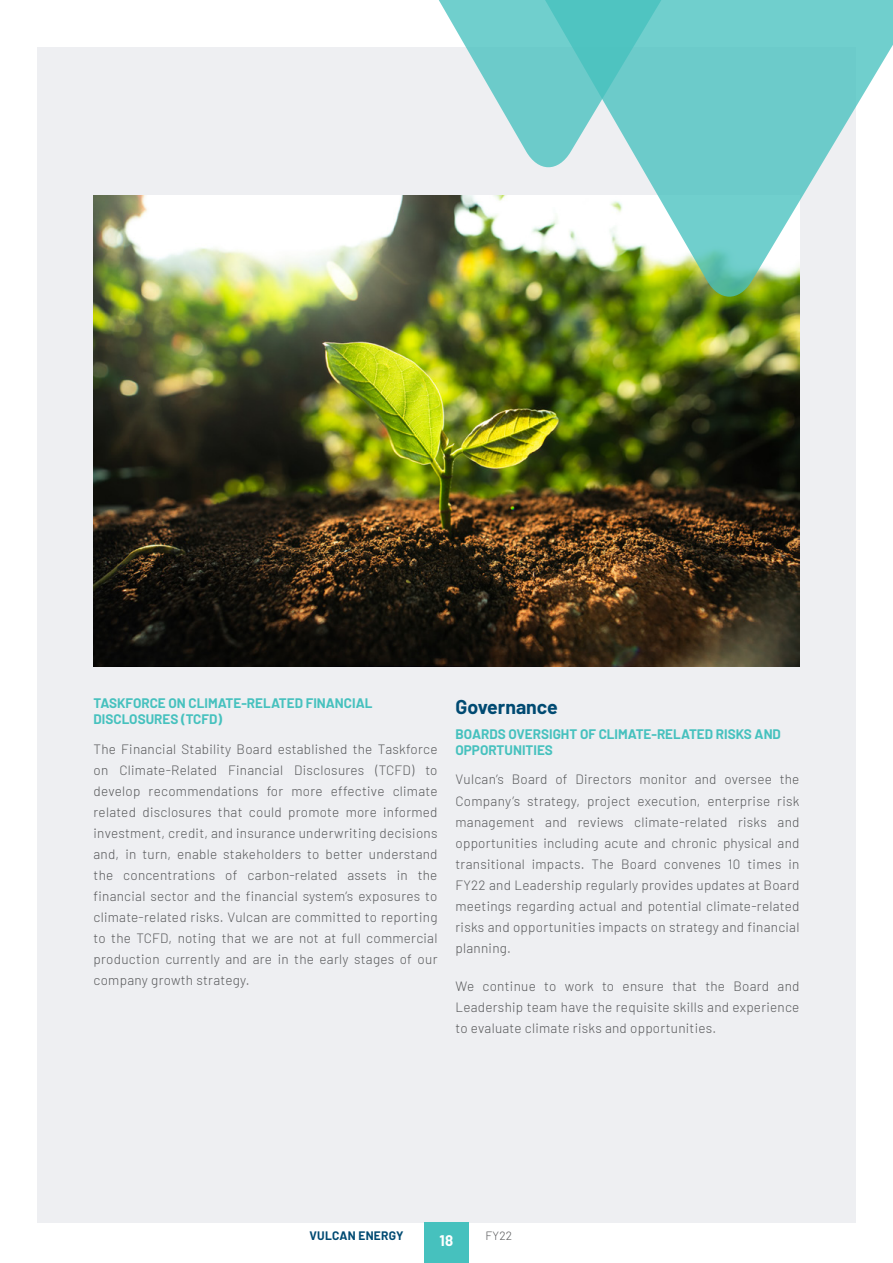
<style>
.page{position:relative;width:893px;height:1263px;background:#fff}
.page>*{position:absolute;margin:0;border:0;box-sizing:border-box;transform-origin:0 0}
.t1{font:700 19.5px "Barlow";color:#004a72}
.t2{font:700 15px "Barlow";color:#fff}
.t3{font:300 13.5px/21px "Barlow";letter-spacing:.02em;color:#58595b;text-align:justify}
.t4{font:700 13.5px/16.2px "Barlow";color:#46c1be}
.t5{font:700 12px "Barlow";letter-spacing:.02em;color:#004a72}
.t6{font:300 12px "Barlow";color:#58595b}
</style>
<div class="page">
<div style="left:37px;top:47px;width:819px;height:1175px;background:#eeeff2"></div>
<img style="left:94px;top:196px;width:705px;height:470px">
<img style="left:443px;top:173px;width:374px;height:129px">
<svg style="left:439px;top:0;width:454px;height:173px;fill:#6ccbca"></svg>
<div style="left:424px;top:1222px;width:45px;height:41px;background:#46c1be"></div>
<p class="t4" style="left:94px;top:694px;width:280px">TASKFORCE ON CLIMATE-RELATED FINANCIAL<br>DISCLOSURES (TCFD)</p>
<p class="t3" style="left:94px;top:737px;width:345px">The Financial Stability Board established the Taskforce on Climate-Related Financial Disclosures (TCFD) to develop recommendations for more effective climate related disclosures that could promote more informed investment, credit, and insurance underwriting decisions and, in turn, enable stakeholders to better understand the concentrations of carbon-related assets in the financial sector and the financial system’s exposures to climate-related risks. Vulcan are committed to reporting to the TCFD, noting that we are not at full commercial production currently and are in the early stages of our company growth strategy.</p>
<h1 class="t1" style="left:455px;top:693px;width:104px">Governance</h1>
<p class="t4" style="left:455px;top:725px;width:327px">BOARDS OVERSIGHT OF CLIMATE-RELATED RISKS AND<br>OPPORTUNITIES</p>
<p class="t3" style="left:455px;top:768px;width:345px">Vulcan’s Board of Directors monitor and oversee the Company’s strategy, project execution, enterprise risk management and reviews climate-related risks and opportunities including acute and chronic physical and transitional impacts. The Board convenes 10 times in FY22 and Leadership regularly provides updates at Board meetings regarding actual and potential climate-related risks and opportunities impacts on strategy and financial planning.</p>
<p class="t3" style="left:455px;top:974px;width:345px">We continue to work to ensure that the Board and Leadership team have the requisite skills and experience to evaluate climate risks and opportunities.</p>
<p class="t5" style="left:310px;top:1226px;width:95px">VULCAN ENERGY</p>
<p class="t2" style="left:440px;top:1229px;width:15px">18</p>
<p class="t6" style="left:485px;top:1227px;width:28px">FY22</p>
</div>
